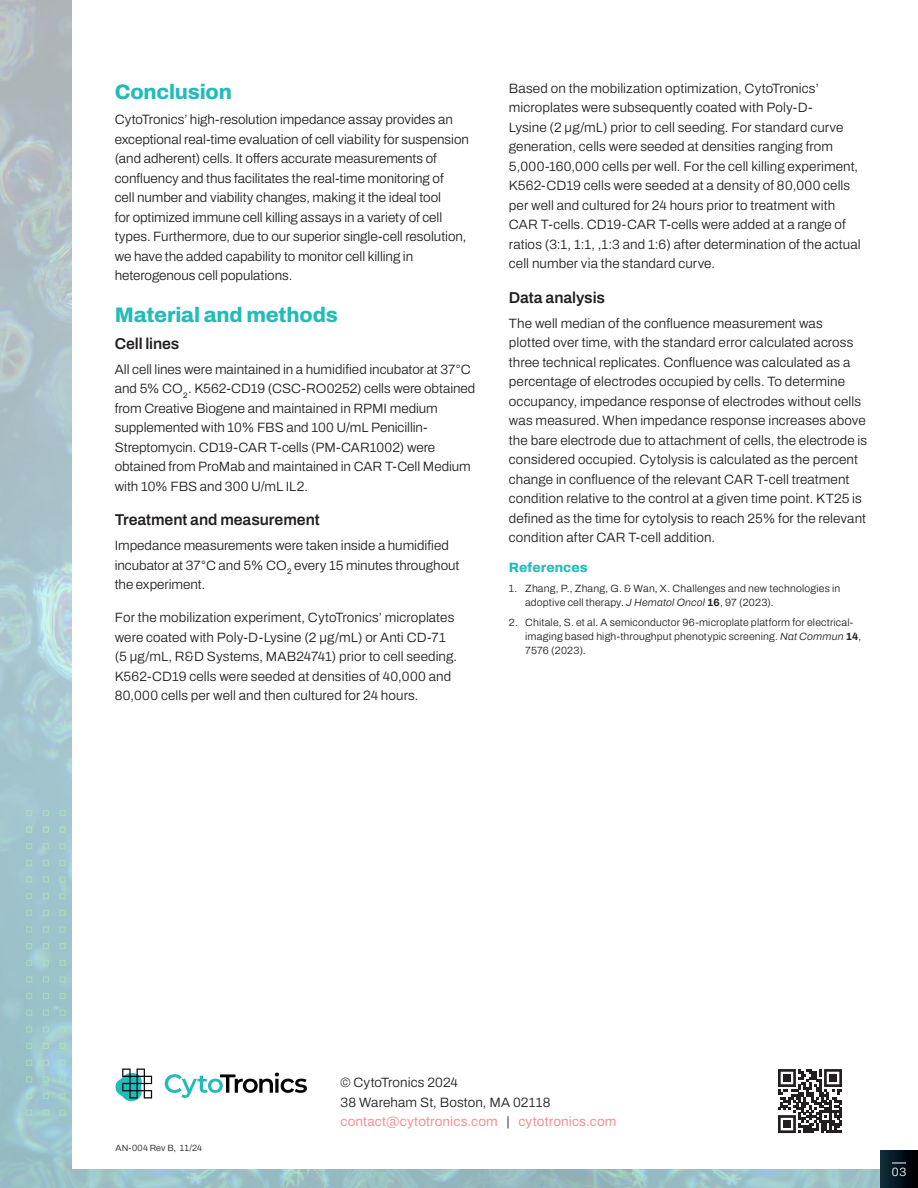
<style>
.page{position:relative;width:918px;height:1188px;background:#fff}
.page>*{position:absolute;margin:0;border:0;box-sizing:border-box;transform-origin:0 0}
.t1{font:800 21px "Archivo";letter-spacing:-.01em;color:#22bcb8}
.t2{font:600 15.75px "Archivo";letter-spacing:-.005em;color:#231f20}
.body{font:300 13.5px/19.5px "Archivo";letter-spacing:.005em;color:#231f20}
.t3{font:800 13.5px "Archivo";letter-spacing:.005em;color:#22bcb8}
.t4{font:300 12px "Archivo";color:#fff}
.t5{font:300 10.5px/14.2px "Archivo";letter-spacing:.015em;color:#231f20}
.t6{font:300 9px "Archivo";letter-spacing:.025em;color:#231f20}
.s1{font-style:italic}
.s2{font-weight:700}
.s3{font-weight:400;color:#f49292}
</style>
<div class="page">
<img style="left:0;top:0;width:632px;height:1188px">
<img style="left:632px;top:1169px;width:248px;height:19px">
<div style="left:72px;top:0;width:846px;height:1169px;background:#fff"></div>
<svg style="left:60px;top:843px;width:5px;height:6px"></svg>
<svg style="left:43px;top:843px;width:6px;height:6px"></svg>
<svg style="left:26px;top:843px;width:6px;height:6px"></svg>
<svg style="left:60px;top:860px;width:5px;height:6px"></svg>
<svg style="left:43px;top:860px;width:6px;height:6px"></svg>
<svg style="left:60px;top:877px;width:5px;height:5px"></svg>
<svg style="left:43px;top:877px;width:6px;height:5px"></svg>
<svg style="left:26px;top:860px;width:6px;height:6px"></svg>
<svg style="left:26px;top:877px;width:6px;height:5px"></svg>
<svg style="left:60px;top:893px;width:5px;height:6px"></svg>
<svg style="left:43px;top:893px;width:6px;height:6px"></svg>
<svg style="left:60px;top:910px;width:5px;height:6px"></svg>
<svg style="left:43px;top:910px;width:6px;height:6px"></svg>
<svg style="left:26px;top:893px;width:6px;height:6px"></svg>
<svg style="left:26px;top:910px;width:6px;height:6px"></svg>
<svg style="left:60px;top:927px;width:5px;height:5px"></svg>
<svg style="left:43px;top:927px;width:6px;height:5px"></svg>
<svg style="left:60px;top:943px;width:5px;height:6px"></svg>
<svg style="left:43px;top:943px;width:6px;height:6px"></svg>
<svg style="left:26px;top:927px;width:6px;height:5px"></svg>
<svg style="left:26px;top:943px;width:6px;height:6px"></svg>
<svg style="left:60px;top:960px;width:5px;height:6px"></svg>
<svg style="left:43px;top:960px;width:6px;height:6px"></svg>
<svg style="left:60px;top:977px;width:5px;height:5px"></svg>
<svg style="left:43px;top:977px;width:6px;height:5px"></svg>
<svg style="left:26px;top:960px;width:6px;height:6px"></svg>
<svg style="left:26px;top:977px;width:6px;height:5px"></svg>
<svg style="left:60px;top:993px;width:5px;height:6px"></svg>
<svg style="left:43px;top:993px;width:6px;height:6px"></svg>
<svg style="left:60px;top:1010px;width:5px;height:6px"></svg>
<svg style="left:43px;top:1010px;width:6px;height:6px"></svg>
<svg style="left:26px;top:993px;width:6px;height:6px"></svg>
<svg style="left:26px;top:1010px;width:6px;height:6px"></svg>
<svg style="left:60px;top:1027px;width:5px;height:5px"></svg>
<svg style="left:43px;top:1027px;width:6px;height:5px"></svg>
<svg style="left:60px;top:1043px;width:5px;height:6px"></svg>
<svg style="left:43px;top:1043px;width:6px;height:6px"></svg>
<svg style="left:26px;top:1027px;width:6px;height:5px"></svg>
<svg style="left:26px;top:1043px;width:6px;height:6px"></svg>
<svg style="left:60px;top:1060px;width:5px;height:6px"></svg>
<svg style="left:43px;top:1060px;width:6px;height:6px"></svg>
<svg style="left:60px;top:1077px;width:5px;height:5px"></svg>
<svg style="left:43px;top:1077px;width:6px;height:5px"></svg>
<svg style="left:26px;top:1060px;width:6px;height:6px"></svg>
<svg style="left:26px;top:1077px;width:6px;height:5px"></svg>
<svg style="left:60px;top:1093px;width:5px;height:6px"></svg>
<svg style="left:43px;top:1093px;width:6px;height:6px"></svg>
<svg style="left:60px;top:1110px;width:5px;height:6px"></svg>
<svg style="left:43px;top:1110px;width:6px;height:6px"></svg>
<svg style="left:26px;top:1093px;width:6px;height:6px"></svg>
<svg style="left:26px;top:1110px;width:6px;height:6px"></svg>
<svg style="left:60px;top:810px;width:5px;height:6px"></svg>
<svg style="left:43px;top:810px;width:6px;height:6px"></svg>
<svg style="left:60px;top:827px;width:5px;height:5px"></svg>
<svg style="left:43px;top:827px;width:6px;height:5px"></svg>
<svg style="left:26px;top:810px;width:6px;height:6px"></svg>
<svg style="left:26px;top:827px;width:6px;height:5px"></svg>
<div style="left:880px;top:1150px;width:38px;height:38px;background:linear-gradient(to right,#113140,#000002)"></div>
<svg style="left:892px;top:1163px;width:14px;height:1px"></svg>
<svg style="left:778px;top:1069px;width:64px;height:64px"></svg>
<div style="left:783px;top:1074px;width:8px;height:8px;background:#231f20"></div>
<div style="left:829px;top:1074px;width:8px;height:8px;background:#231f20"></div>
<div style="left:783px;top:1120px;width:8px;height:8px;background:#231f20"></div>
<svg style="left:165px;top:1073px;width:142px;height:25px"></svg>
<svg style="left:116px;top:1069px;width:36px;height:32px"></svg>
<p class="t1" style="left:115px;top:76px;width:119px">Conclusion</p>
<p class="body" style="left:115px;top:110px;width:356px">CytoTronics’ high-resolution impedance assay provides an exceptional real-time evaluation of cell viability for suspension (and adherent) cells. It offers accurate measurements of confluency and thus facilitates the real-time monitoring of<br>cell number and viability changes, making it the ideal tool<br>for optimized immune cell killing assays in a variety of cell types. Furthermore, due to our superior single-cell resolution, we have the added capability to monitor cell killing in heterogenous cell populations.</p>
<p class="t1" style="left:115px;top:299px;width:225px">Material and methods</p>
<p class="t2" style="left:115px;top:332px;width:66px">Cell lines</p>
<p class="body" style="left:115px;top:359px;width:362px">All cell lines were maintained in a humidified incubator at 37°C and 5% CO<sub>2</sub>. K562-CD19 (CSC-RO0252) cells were obtained from Creative Biogene and maintained in RPMI medium supplemented with 10% FBS and 100 U/mL Penicillin-Streptomycin. CD19-CAR T-cells (PM-CAR1002) were obtained from ProMab and maintained in CAR T-Cell Medium with 10% FBS and 300 U/mL IL2.</p>
<p class="t2" style="left:115px;top:508px;width:207px">Treatment and measurement</p>
<p class="body" style="left:115px;top:536px;width:346px">Impedance measurements were taken inside a humidified incubator at 37°C and 5% CO<sub>2</sub> every 15 minutes throughout the experiment.</p>
<p class="body" style="left:115px;top:608px;width:344px">For the mobilization experiment, CytoTronics’ microplates were coated with Poly-D-Lysine (2 μg/mL) or Anti CD-71 (5 μg/mL, R&amp;D Systems, MAB24741) prior to cell seeding.<br>K562-CD19 cells were seeded at densities of 40,000 and 80,000 cells per well and then cultured for 24 hours.</p>
<p class="body" style="left:509px;top:78px;width:353px">Based on the mobilization optimization, CytoTronics’ microplates were subsequently coated with Poly-D-<br>Lysine (2 μg/mL) prior to cell seeding. For standard curve generation, cells were seeded at densities ranging from 5,000-160,000 cells per well. For the cell killing experiment, K562-CD19 cells were seeded at a density of 80,000 cells per well and cultured for 24 hours prior to treatment with CAR T-cells. CD19-CAR T-cells were added at a range of ratios (3:1, 1:1, ,1:3 and 1:6) after determination of the actual cell number via the standard curve.</p>
<p class="t2" style="left:509px;top:286px;width:98px">Data analysis</p>
<p class="body" style="left:509px;top:313px;width:360px">The well median of the confluence measurement was plotted over time, with the standard error calculated across three technical replicates. Confluence was calculated as a percentage of electrodes occupied by cells. To determine occupancy, impedance response of electrodes without cells was measured. When impedance response increases above the bare electrode due to attachment of cells, the electrode is considered occupied. Cytolysis is calculated as the percent change in confluence of the relevant CAR T-cell treatment condition relative to the control at a given time point. KT25 is defined as the time for cytolysis to reach 25% for the relevant condition after CAR T-cell addition.</p>
<p class="t3" style="left:509px;top:557px;width:80px">References</p>
<p class="t5" style="left:525px;top:581px;width:317px;text-indent:-16px">1. Zhang, P., Zhang, G. &amp; Wan, X. Challenges and new technologies in adoptive cell therapy. <span class="s1">J Hematol Oncol</span> <span class="s2">16</span>, 97 (2023).</p>
<p class="t5" style="left:525px;top:615px;width:338px;text-indent:-16px">2. Chitale, S. et al. A semiconductor 96-microplate platform for electrical&shy;imaging based high-throughput phenotypic screening. <span class="s1">Nat Commun</span> <span class="s2">14</span>,<br>7576 (2023).</p>
<p class="t6" style="left:116px;top:1141px;width:88px">AN-004 Rev B, 11/24</p>
<p class="body" style="left:340px;top:1073px;width:278px">© CytoTronics 2024<br>38 Wareham St, Boston, MA 02118 <span class="s3">contact@cytotronics.com</span> | <span class="s3">cytotronics.com</span></p>
<p class="t4" style="left:892px;top:1163px;width:16px">03</p>
</div>
